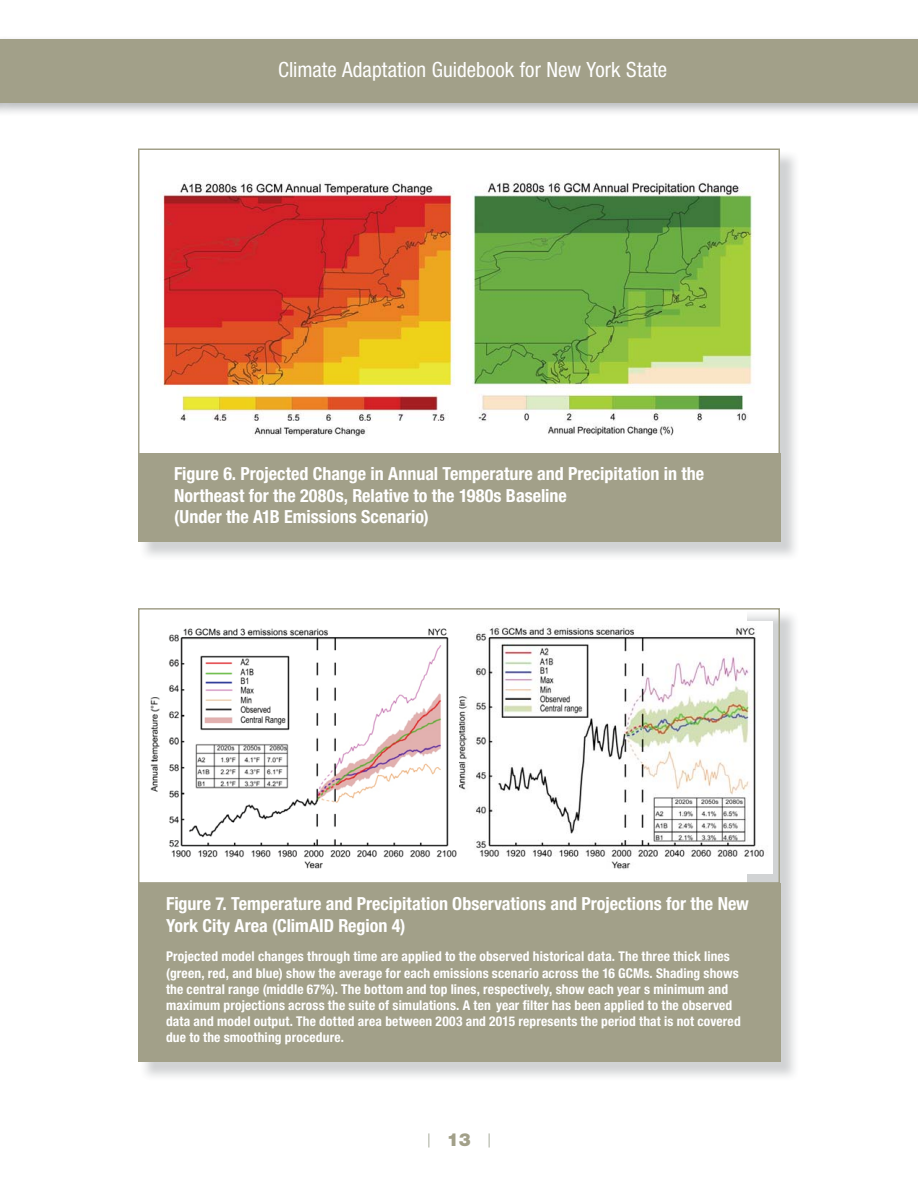
<style>
.page{position:relative;width:918px;height:1188px;background:#fff}
.page>*{position:absolute;margin:0;border:0;box-sizing:border-box;transform-origin:0 0}
.t1{font:condensed 21px "Helvetica Neue LT Std";letter-spacing:.005em;color:#fff}
.t2{font:700 condensed 18px/21.6px "Helvetica Neue LT Std";color:#fff}
.t3{font:900 18px "Helvetica Neue LT Std";color:#a2a089}
.t4{font:700 condensed 13.5px/16.2px "Helvetica Neue LT Std";letter-spacing:.01em;color:#fff}
</style>
<div class="page">
<svg style="left:428px;top:1133px;width:2px;height:15px"></svg>
<svg style="left:488px;top:1133px;width:2px;height:15px"></svg>
<div style="left:0;top:39px;width:918px;height:63px;background:#a2a089"></div>
<img style="left:144px;top:155px;width:651px;height:401px">
<div style="left:139px;top:149px;width:640px;height:317px;background:#fff"></div>
<img style="left:163px;top:182px;width:292px;height:255px">
<img style="left:472px;top:181px;width:281px;height:255px">
<div style="left:138px;top:453px;width:642px;height:89px;background:#a2a089"></div>
<img style="left:145px;top:614px;width:650px;height:463px">
<div style="left:139px;top:609px;width:640px;height:274px;background:#fff"></div>
<img style="left:150px;top:628px;width:307px;height:241px">
<div style="left:138px;top:608px;width:642px;height:276px;border:2px solid #a2a089"></div>
<div style="left:138px;top:884px;width:642px;height:178px;background:#a2a089"></div>
<img style="left:459px;top:626px;width:305px;height:243px">
<p class="t1" style="left:278px;top:62px;width:391px">Climate Adaptation Guidebook for New York State</p>
<p class="t2" style="left:174px;top:464px;width:532px">Figure 6. Projected Change in Annual Temperature and Precipitation in the<br>Northeast for the 2080s, Relative to the 1980s Baseline<br>(Under the A1B Emissions Scenario)</p>
<p class="t2" style="left:166px;top:894px;width:584px">Figure 7. Temperature and Precipitation Observations and Projections for the New<br>York City Area (ClimAID Region 4)</p>
<p class="t4" style="left:166px;top:950px;width:576px">Projected model changes through time are applied to the observed historical data. The three thick lines (green, red, and blue) show the average for each emissions scenario across the 16 GCMs. Shading shows the central range (middle 67%). The bottom and top lines, respectively, show each year s minimum and maximum projections across the suite of simulations. A ten year filter has been applied to the observed data and model output. The dotted area between 2003 and 2015 represents the period that is not covered due to the smoothing procedure.</p>
<h2 class="t3" style="left:447px;top:1133px;width:26px">13</h2>
</div>
